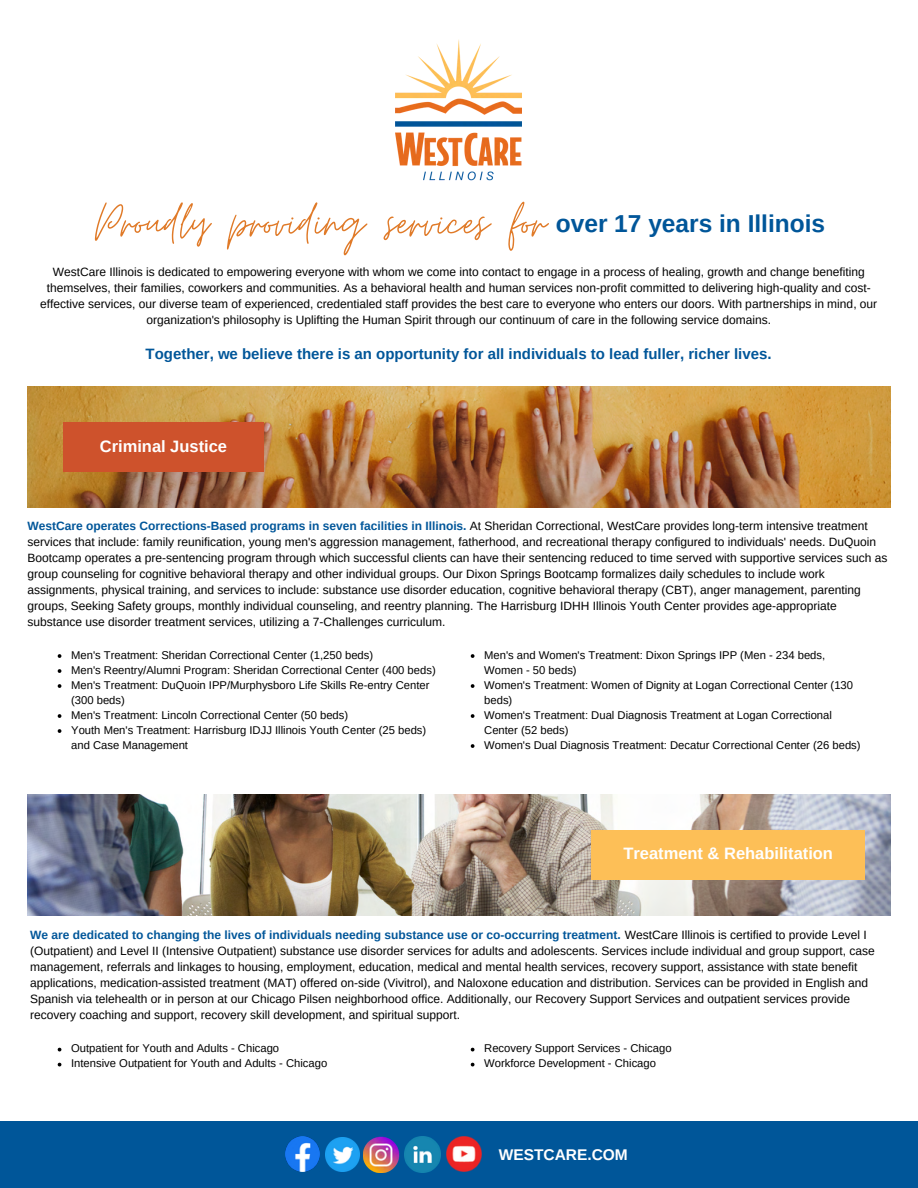
<style>
.page{position:relative;width:918px;height:1188px;background:#fff}
.page>*{position:absolute;margin:0;border:0;box-sizing:border-box;transform-origin:0 0}
.t1{font:55.5px "Moon Time";color:#e07a28}
.t2{font:700 24.45px "Arimo";color:#005699}
.t3{font:700 16.5px "Arimo";color:#fff}
.t4{font:700 15.45px "Arimo";color:#fff}
.t5{font:700 15px "Arimo";color:#005699}
.t6{font:12px/16px "Arimo";color:#000}
.t7{font:11.25px/15px "Arimo";color:#000}
.s1{font-weight:700;color:#005699}
</style>
<div class="page">
<div style="left:0;top:1121px;width:918px;height:67px;background:#005699"></div>
<img style="left:395px;top:39px;width:126px;height:142px">
<img style="left:447px;top:1137px;width:35px;height:35px">
<img style="left:285px;top:1137px;width:35px;height:35px">
<img style="left:325px;top:1138px;width:34px;height:33px">
<img style="left:405px;top:1137px;width:36px;height:36px">
<img style="left:364px;top:1137px;width:36px;height:36px">
<img style="left:28px;top:387px;width:862px;height:120px">
<div style="left:63px;top:422px;width:201px;height:50px;background:#ce522c"></div>
<img style="left:28px;top:795px;width:862px;height:120px">
<div style="left:591px;top:830px;width:274px;height:50px;background:#fdbf57"></div>
<svg style="left:58px;top:654px;width:3px;height:4px"></svg>
<svg style="left:58px;top:669px;width:3px;height:4px"></svg>
<svg style="left:58px;top:684px;width:3px;height:4px"></svg>
<svg style="left:58px;top:714px;width:3px;height:4px"></svg>
<svg style="left:58px;top:729px;width:3px;height:4px"></svg>
<svg style="left:471px;top:654px;width:3px;height:4px"></svg>
<svg style="left:471px;top:684px;width:3px;height:4px"></svg>
<svg style="left:471px;top:714px;width:3px;height:4px"></svg>
<svg style="left:471px;top:744px;width:3px;height:4px"></svg>
<p class="t1" style="left:95px;top:189px;width:453px">Proudly providing services for</p>
<p class="t2" style="left:556px;top:210px;width:271px">over 17 years in Illinois</p>
<p class="t6" style="left:40px;top:264px;width:839px;text-align:center">WestCare Illinois is dedicated to empowering everyone with whom we come into contact to engage in a process of healing, growth and change benefiting themselves, their families, coworkers and communities. As a behavioral health and human services non-profit committed to delivering high-quality and cost&shy;effective services, our diverse team of experienced, credentialed staff provides the best care to everyone who enters our doors. With partnerships in mind, our organization's philosophy is Uplifting the Human Spirit through our continuum of care in the following service domains.</p>
<p class="t5" style="left:146px;top:346px;width:628px">Together, we believe there is an opportunity for all individuals to lead fuller, richer lives.</p>
<p class="t3" style="left:100px;top:437px;width:129px">Criminal Justice</p>
<p class="t6" style="left:28px;top:517px;width:861px"><span class="s1">WestCare operates Corrections-Based programs in seven facilities in Illinois.</span> At Sheridan Correctional, WestCare provides long-term intensive treatment services that include: family reunification, young men's aggression management, fatherhood, and recreational therapy configured to individuals' needs. DuQuoin Bootcamp operates a pre-sentencing program through which successful clients can have their sentencing reduced to time served with supportive services such as group counseling for cognitive behavioral therapy and other individual groups. Our Dixon Springs Bootcamp formalizes daily schedules to include work assignments, physical training, and services to include: substance use disorder education, cognitive behavioral therapy (CBT), anger management, parenting groups, Seeking Safety groups, monthly individual counseling, and reentry planning. The Harrisburg IDHH Illinois Youth Center provides age-appropriate substance use disorder treatment services, utilizing a 7-Challenges curriculum.</p>
<p class="t7" style="left:71px;top:647px;width:304px">Men's Treatment: Sheridan Correctional Center (1,250 beds)</p>
<p class="t7" style="left:71px;top:662px;width:366px">Men's Reentry/Alumni Program: Sheridan Correctional Center (400 beds)</p>
<p class="t7" style="left:71px;top:677px;width:360px">Men's Treatment: DuQuoin IPP/Murphysboro Life Skills Re-entry Center (300 beds)</p>
<p class="t7" style="left:71px;top:707px;width:279px">Men's Treatment: Lincoln Correctional Center (50 beds)</p>
<p class="t7" style="left:71px;top:722px;width:357px">Youth Men's Treatment: Harrisburg IDJJ Illinois Youth Center (25 beds) and Case Management</p>
<p class="t7" style="left:484px;top:647px;width:343px">Men's and Women's Treatment: Dixon Springs IPP (Men - 234 beds,<br>Women - 50 beds)</p>
<p class="t7" style="left:484px;top:677px;width:370px">Women's Treatment: Women of Dignity at Logan Correctional Center (130 beds)</p>
<p class="t7" style="left:484px;top:707px;width:349px">Women's Treatment: Dual Diagnosis Treatment at Logan Correctional<br>Center (52 beds)</p>
<p class="t7" style="left:484px;top:737px;width:378px">Women's Dual Diagnosis Treatment: Decatur Correctional Center (26 beds)</p>
<p class="t3" style="left:623px;top:844px;width:211px">Treatment &amp; Rehabilitation</p>
<p class="t6" style="left:30px;top:927px;width:846px"><span class="s1">We are dedicated to changing the lives of individuals needing substance use or co-occurring treatment.</span> WestCare Illinois is certified to provide Level I (Outpatient) and Level II (Intensive Outpatient) substance use disorder services for adults and adolescents. Services include individual and group support, case management, referrals and linkages to housing, employment, education, medical and mental health services, recovery support, assistance with state benefit applications, medication-assisted treatment (MAT) offered on-side (Vivitrol), and Naloxone education and distribution. Services can be provided in English and Spanish via telehealth or in person at our Chicago Pilsen neighborhood office. Additionally, our Recovery Support Services and outpatient services provide recovery coaching and support, recovery skill development, and spiritual support.</p>
<p class="t7" style="left:71px;top:1041px;width:210px">Outpatient for Youth and Adults - Chicago</p>
<p class="t7" style="left:71px;top:1056px;width:258px">Intensive Outpatient for Youth and Adults - Chicago</p>
<p class="t7" style="left:484px;top:1041px;width:189px">Recovery Support Services - Chicago</p>
<p class="t7" style="left:484px;top:1056px;width:173px">Workforce Development - Chicago</p>
<p class="t4" style="left:499px;top:1146px;width:130px">WESTCARE.COM</p>
</div>
